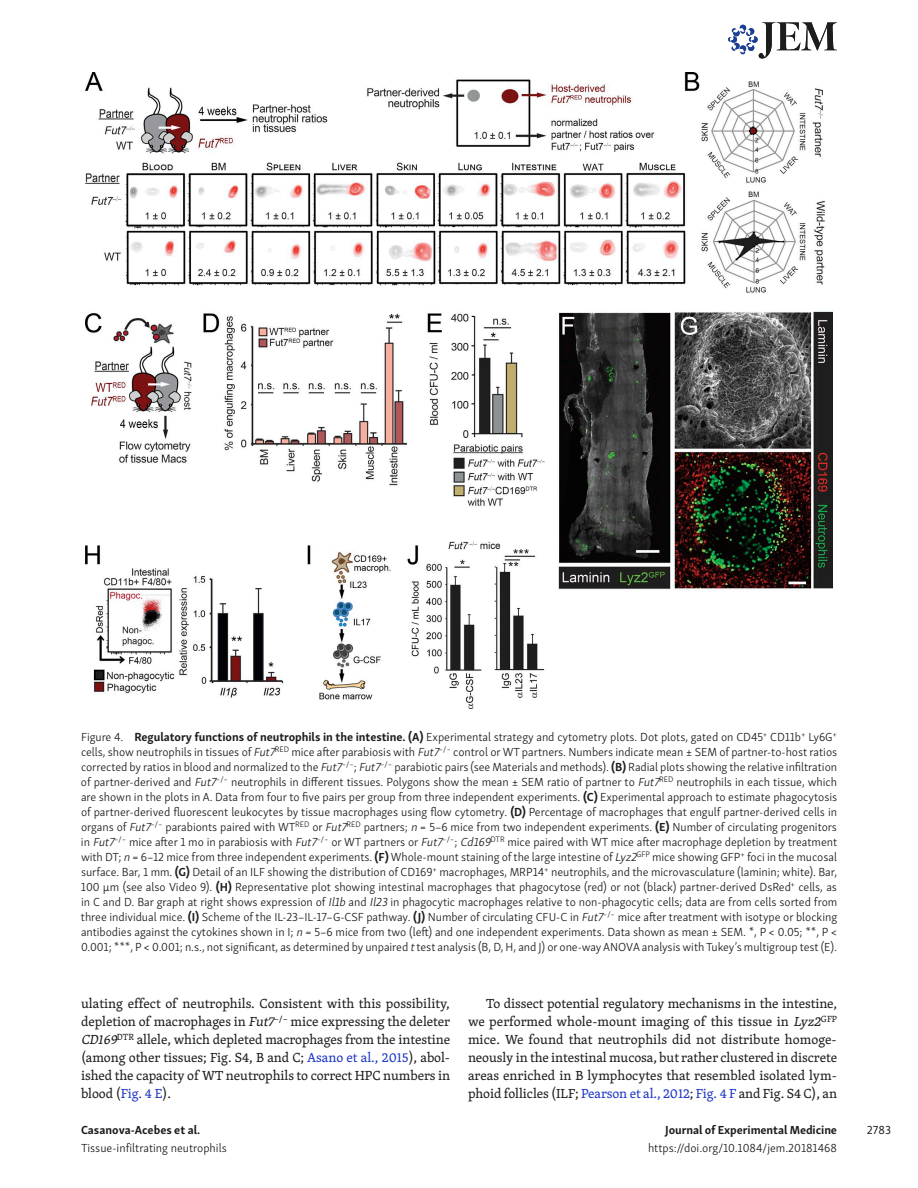
<style>
.page{position:relative;width:918px;height:1188px;background:#fff}
.page>*{position:absolute;margin:0;border:0;box-sizing:border-box;transform-origin:0 0}
.t1{font:13.5px/18px "Skolar PE";letter-spacing:-.005em;color:#1d1d1b;text-align:justify}
.t2{font:300 12px/15px "Skolar Sans PE";letter-spacing:-.005em;color:#1d1d1b;text-align:justify}
.t3{font:700 12px "Skolar Sans PE";letter-spacing:-.005em;color:#1d1d1b}
.t4{font:12px "Skolar Sans PE";color:#1d1d1b}
.s1{font-weight:700}
.s2{font-style:italic}
.s3{color:#1f37c4}
</style>
<div class="page">
<svg style="left:728px;top:22px;width:109px;height:36px"></svg>
<img style="left:86px;top:72px;width:746px;height:636px">
<p class="t2" style="left:81px;top:729px;width:758px">Figure 4. <span class="s1">Regulatory functions of neutrophils in the intestine. (A)</span> Experimental strategy and cytometry plots. Dot plots, gated on CD45<sup>+</sup> CD11b<sup>+</sup> Ly6G<sup>+ </sup>cells, show neutrophils in tissues of <span class="s2">Fut7</span><sup>RED</sup> mice after parabiosis with <span class="s2">Fut7</span><sup>−/−</sup> control or WT partners. Numbers indicate mean ± SEM of partner-to-host ratios corrected by ratios in blood and normalized to the <span class="s2">Fut7</span><sup>−/−</sup>; <span class="s2">Fut7</span><sup>−/−</sup> parabiotic pairs (see Materials and methods). <span class="s1">(B)</span> Radial plots showing the relative infiltration of partner-derived and <span class="s2">Fut7</span><sup>−/−</sup> neutrophils in different tissues. Polygons show the mean ± SEM ratio of partner to <span class="s2">Fut7</span><sup>RED</sup> neutrophils in each tissue, which are shown in the plots in A. Data from four to five pairs per group from three independent experiments. <span class="s1">(C)</span> Experimental approach to estimate phagocytosis of partner-derived fluorescent leukocytes by tissue macrophages using flow cytometry. <span class="s1">(D)</span> Percentage of macrophages that engulf partner-derived cells in organs of <span class="s2">Fut7</span><sup>−/−</sup> parabionts paired with WT<sup>RED</sup> or <span class="s2">Fut7</span><sup>RED</sup> partners; <span class="s2">n</span> = 5–6 mice from two independent experiments. <span class="s1">(E)</span> Number of circulating progenitors in <span class="s2">Fut7</span><sup>−/−</sup> mice after 1 mo in parabiosis with <span class="s2">Fut7</span><sup>−/−</sup> or WT partners or <span class="s2">Fut7</span><sup>−/−</sup>; <span class="s2">Cd169</span><sup>DTR</sup> mice paired with WT mice after macrophage depletion by treatment with DT; <span class="s2">n</span> = 6–12 mice from three independent experiments. <span class="s1">(F)</span> Whole-mount staining of the large intestine of <span class="s2">Lyz2</span><sup>GFP</sup> mice showing GFP<sup>+</sup> foci in the mucosal surface. Bar, 1 mm. <span class="s1">(G)</span> Detail of an ILF showing the distribution of CD169<sup>+</sup> macrophages, MRP14<sup>+</sup> neutrophils, and the microvasculature (laminin; white). Bar, 100 µm (see also Video 9). <span class="s1">(H)</span> Representative plot showing intestinal macrophages that phagocytose (red) or not (black) partner-derived DsRed<sup>+</sup> cells, as in C and D. Bar graph at right shows expression of <span class="s2">Il1b</span> and <span class="s2">Il23</span> in phagocytic macrophages relative to non-phagocytic cells; data are from cells sorted from three individual mice. <span class="s1">(I)</span> Scheme of the IL-23–IL-17–G-CSF pathway. <span class="s1">(J)</span> Number of circulating CFU-C in <span class="s2">Fut7</span><sup>−/−</sup> mice after treatment with isotype or blocking antibodies against the cytokines shown in I; <span class="s2">n</span> = 5–6 mice from two (left) and one independent experiments. Data shown as mean ± SEM. *, P &lt; 0.05; **, P &lt; 0.001; ***, P &lt; 0.001; n.s., not significant, as determined by unpaired <span class="s2">t</span>test analysis (B, D, H, and J) or one-way ANOVA analysis with Tukey’s multigroup test (E).</p>
<p class="t1" style="left:81px;top:994px;width:371px">ulating effect of neutrophils. Consistent with this possibility, depletion of macrophages in <span class="s2">Fut7</span><sup>−/−</sup> mice expressing the deleter <span class="s2">CD169</span><sup>DTR</sup> allele, which depleted macrophages from the intestine (among other tissues; Fig. S4, B and C; <span class="s3">Asano et al., 2015</span>), abol&shy;ished the capacity of WT neutrophils to correct HPC numbers in blood (<span class="s3">Fig. 4 E</span>).</p>
<p class="t1" style="left:468px;top:994px;width:371px;text-indent:18px">To dissect potential regulatory mechanisms in the intestine, we performed whole-mount imaging of this tissue in <span class="s2">Lyz2</span><sup>GFP </sup>mice. We found that neutrophils did not distribute homoge&shy;neously in the intestinal mucosa, but rather clustered in discrete areas enriched in B lymphocytes that resembled isolated lym&shy;phoid follicles (ILF; <span class="s3">Pearson et al., 2012</span>; <span class="s3">Fig. 4 F</span> and Fig. S4 C), an</p>
<p class="t3" style="left:81px;top:1120px;width:121px">Casanova-Acebes et al.</p>
<p class="t2" style="left:81px;top:1140px;width:147px">Tissue-infiltrating neutrophils</p>
<p class="t3" style="left:665px;top:1120px;width:173px">Journal of Experimental Medicine</p>
<p class="t2" style="left:648px;top:1140px;width:190px">https://doi.org/10.1084/jem.20181468</p>
<p class="t4" style="left:867px;top:1121px;width:26px">2783</p>
</div>
